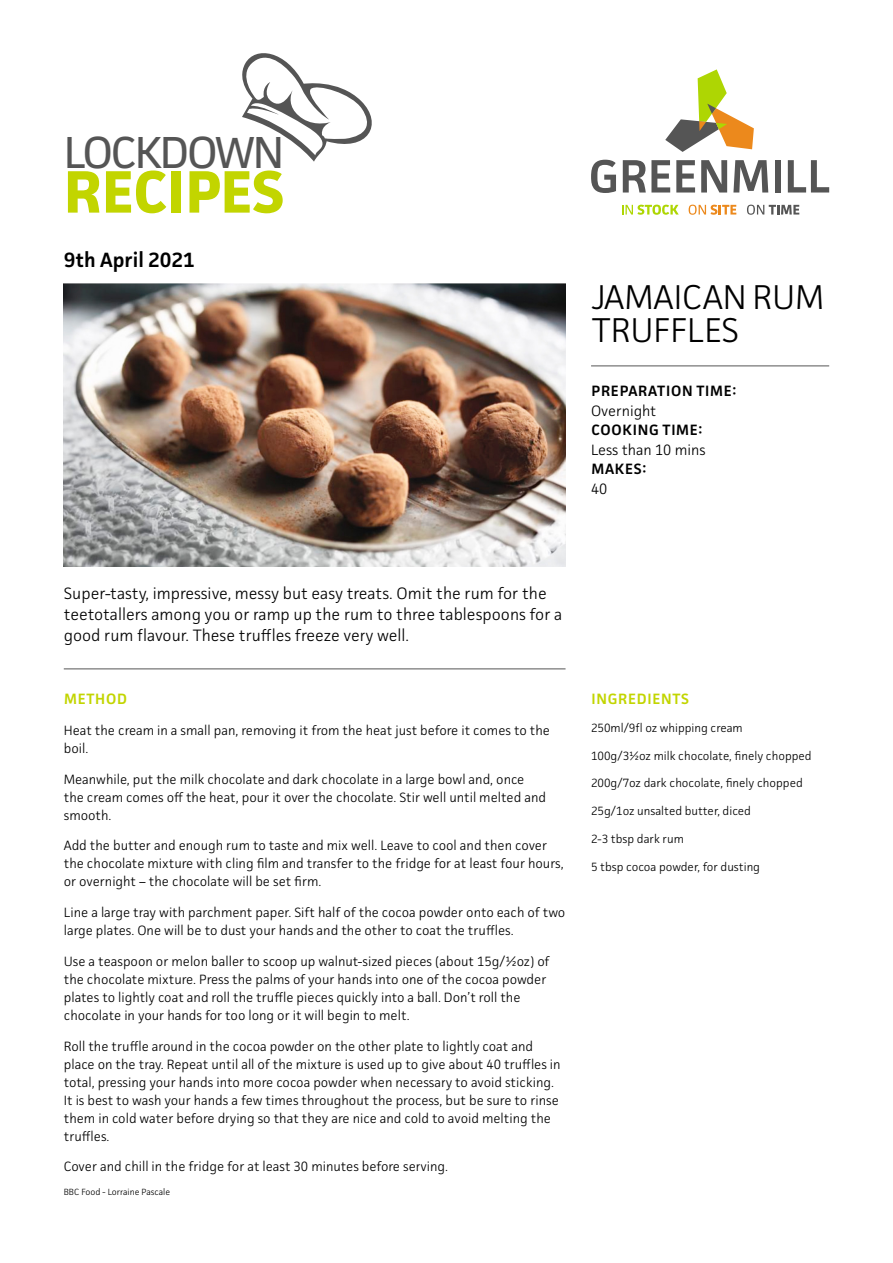
<style>
.page{position:relative;width:893px;height:1263px;background:#fff}
.page>*{position:absolute;margin:0;border:0;box-sizing:border-box;transform-origin:0 0}
.t1{font:700 60px "Facit";letter-spacing:-.005em;color:#c2d500}
.t2{font:45px "Facit";letter-spacing:-.05em;color:#555}
.t3{font:300 34.5px/33px "Facit";color:#000}
.t4{font:600 20.7px "Facit";color:#000}
.t5{font:300 16.5px/21px "Facit";color:#000}
.t6{font:600 15px "Facit";letter-spacing:.05em;color:#000}
.t7{font:300 15px "Facit";color:#000}
.t8{font:600 15px "Facit";letter-spacing:.05em;color:#c2d500}
.t9{font:300 13.5px/18px "Facit";color:#000}
.t10{font:300 12px "Facit";color:#000}
.t11{font:300 9px "Facit";color:#000}
</style>
<div class="page">
<img style="left:64px;top:284px;width:502px;height:282px">
<svg style="left:591px;top:160px;width:25px;height:33px"></svg>
<svg style="left:623px;top:160px;width:47px;height:32px"></svg>
<svg style="left:676px;top:160px;width:19px;height:32px"></svg>
<svg style="left:701px;top:160px;width:26px;height:32px"></svg>
<svg style="left:733px;top:160px;width:35px;height:32px"></svg>
<div style="left:775px;top:160px;width:6px;height:32px;background:#555"></div>
<svg style="left:788px;top:160px;width:41px;height:32px"></svg>
<svg style="left:622px;top:205px;width:57px;height:10px"></svg>
<svg style="left:689px;top:205px;width:47px;height:10px"></svg>
<svg style="left:747px;top:205px;width:52px;height:10px"></svg>
<svg style="left:665px;top:69px;width:89px;height:83px"></svg>
<svg style="left:242px;top:53px;width:130px;height:109px"></svg>
<hr style="left:64px;top:669px;width:502px;height:1px;background:#555">
<hr style="left:591px;top:366px;width:238px;height:1px;background:#555">
<p class="t2" style="left:64px;top:125px;width:222px">LOCKDOWN</p>
<p class="t1" style="left:64px;top:154px;width:222px">RECIPES</p>
<p class="t4" style="left:64px;top:247px;width:133px">9th April 2021</p>
<p class="t3" style="left:591px;top:280px;width:235px">JAMAICAN RUM<br>TRUFFLES</p>
<p class="t6" style="left:591px;top:382px;width:146px">PREPARATION TIME:</p>
<p class="t7" style="left:591px;top:401px;width:67px">Overnight</p>
<p class="t6" style="left:591px;top:421px;width:113px">COOKING TIME:</p>
<p class="t7" style="left:591px;top:440px;width:116px">Less than 10 mins</p>
<p class="t6" style="left:591px;top:460px;width:56px">MAKES:</p>
<p class="t7" style="left:591px;top:479px;width:18px">40</p>
<p class="t5" style="left:64px;top:583px;width:500px">Super-tasty, impressive, messy but easy treats. Omit the rum for the teetotallers among you or ramp up the rum to three tablespoons for a good rum flavour. These truffles freeze very well.</p>
<p class="t8" style="left:64px;top:689px;width:64px">METHOD</p>
<p class="t9" style="left:64px;top:721px;width:488px">Heat the cream in a small pan, removing it from the heat just before it comes to the boil.</p>
<p class="t9" style="left:64px;top:770px;width:484px">Meanwhile, put the milk chocolate and dark chocolate in a large bowl and, once the cream comes off the heat, pour it over the chocolate. Stir well until melted and smooth.</p>
<p class="t9" style="left:64px;top:836px;width:501px">Add the butter and enough rum to taste and mix well. Leave to cool and then cover the chocolate mixture with cling film and transfer to the fridge for at least four hours, or overnight – the chocolate will be set firm.</p>
<p class="t9" style="left:64px;top:903px;width:503px">Line a large tray with parchment paper. Sift half of the cocoa powder onto each of two large plates. One will be to dust your hands and the other to coat the truffles.</p>
<p class="t9" style="left:64px;top:952px;width:487px">Use a teaspoon or melon baller to scoop up walnut-sized pieces (about 15g/½oz) of the chocolate mixture. Press the palms of your hands into one of the cocoa powder plates to lightly coat and roll the truffle pieces quickly into a ball. Don’t roll the chocolate in your hands for too long or it will begin to melt.</p>
<p class="t9" style="left:64px;top:1037px;width:498px">Roll the truffle around in the cocoa powder on the other plate to lightly coat and place on the tray. Repeat until all of the mixture is used up to give about 40 truffles in total, pressing your hands into more cocoa powder when necessary to avoid sticking.<br>It is best to wash your hands a few times throughout the process, but be sure to rinse them in cold water before drying so that they are nice and cold to avoid melting the truffles.</p>
<p class="t9" style="left:64px;top:1157px;width:386px">Cover and chill in the fridge for at least 30 minutes before serving.</p>
<p class="t11" style="left:64px;top:1187px;width:108px">BBC Food - Lorraine Pascale</p>
<p class="t8" style="left:591px;top:689px;width:99px">INGREDIENTS</p>
<p class="t10" style="left:591px;top:720px;width:153px">250ml/9fl oz whipping cream</p>
<p class="t10" style="left:591px;top:748px;width:222px">100g/3½oz milk chocolate, finely chopped</p>
<p class="t10" style="left:591px;top:776px;width:213px">200g/7oz dark chocolate, finely chopped</p>
<p class="t10" style="left:591px;top:803px;width:161px">25g/1oz unsalted butter, diced</p>
<p class="t10" style="left:591px;top:831px;width:94px">2-3 tbsp dark rum</p>
<p class="t10" style="left:591px;top:859px;width:170px">5 tbsp cocoa powder, for dusting</p>
</div>
